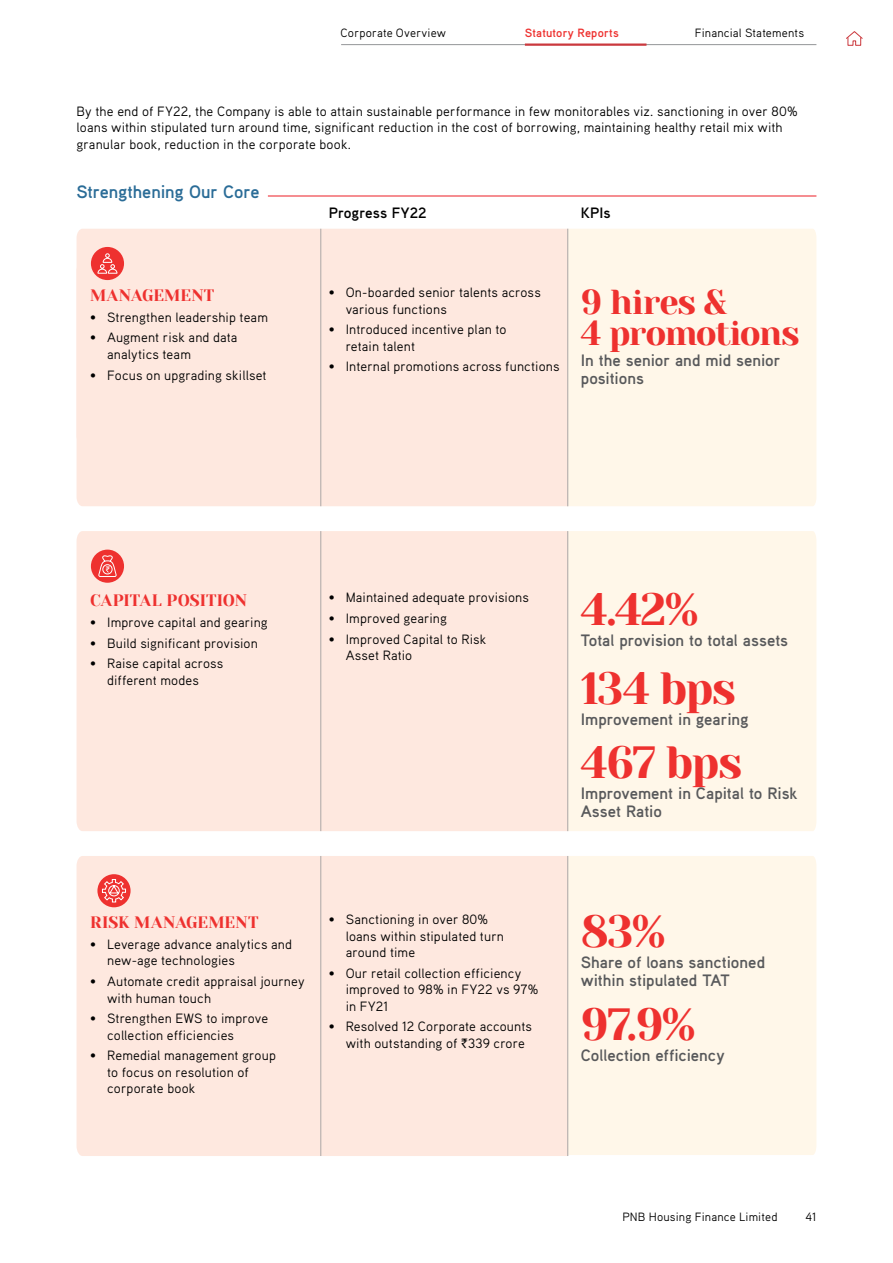
<style>
.page{position:relative;width:893px;height:1263px;background:#fff}
.page>*{position:absolute;margin:0;border:0;box-sizing:border-box;transform-origin:0 0}
.t1{font:45px "Yeseva One";letter-spacing:-.035em;color:#ee312f}
.t2{font:34.5px/31.5px "Yeseva One";letter-spacing:-.04em;color:#ee312f}
.t3{font:700 18px "Aaux Pro";letter-spacing:-.005em;color:#2a6c97}
.t4{font:700 16.5px/18px "Aaux Pro";color:#58595b}
.t5{font:16.5px "Yeseva One";letter-spacing:.005em;color:#ee312f}
.t6{font:700 15px "Aaux Pro";color:#000}
.t7{font:13.5px/16.5px "Aaux Pro";letter-spacing:.01em;color:#000}
.t8{font:12px "Aaux Pro";letter-spacing:.01em;color:#000}
.t9{font:700 12px "Aaux Pro";letter-spacing:.015em;color:#ee312f}
.s1{font-family:"Rupee"}
</style>
<div class="page">
<hr style="left:268px;top:196px;width:548px;height:1px;background:#ed1d24">
<div style="left:568px;top:229px;width:248px;height:277px;background:#fff7e9"></div>
<div style="left:77px;top:229px;width:490px;height:277px;background:#fee8df"></div>
<hr style="left:320px;top:229px;width:1px;height:277px;background:#aba7a7">
<hr style="left:567px;top:229px;width:1px;height:277px;background:#aba7a7">
<div style="left:91px;top:247px;width:33px;height:33px;background:#ee312f;border-radius:50%"></div>
<div style="left:77px;top:253px;width:243px;height:189px;background:#fee8df"></div>
<div style="left:568px;top:856px;width:248px;height:299px;background:#fff7e9"></div>
<div style="left:77px;top:856px;width:490px;height:300px;background:#fee8df"></div>
<hr style="left:320px;top:856px;width:1px;height:300px;background:#aba7a7">
<hr style="left:567px;top:856px;width:1px;height:300px;background:#aba7a7">
<svg style="left:97px;top:874px;width:34px;height:33px"></svg>
<svg style="left:102px;top:879px;width:24px;height:24px"></svg>
<div style="left:568px;top:531px;width:248px;height:300px;background:#fff7e9"></div>
<div style="left:77px;top:531px;width:490px;height:300px;background:#fee8df"></div>
<hr style="left:320px;top:531px;width:1px;height:300px;background:#aba7a7">
<hr style="left:567px;top:531px;width:1px;height:300px;background:#aba7a7">
<div style="left:91px;top:550px;width:33px;height:33px;background:#ee312f;border-radius:50%"></div>
<svg style="left:98px;top:555px;width:19px;height:22px"></svg>
<hr style="left:341px;top:44px;width:475px;height:1px;background:#939598">
<hr style="left:525px;top:44px;width:121px;height:2px;background:#cb393e">
<svg style="left:846px;top:31px;width:17px;height:15px"></svg>
<p class="t8" style="left:341px;top:26px;width:107px">Corporate Overview</p>
<p class="t9" style="left:525px;top:26px;width:95px">Statutory Reports</p>
<p class="t8" style="left:695px;top:26px;width:111px">Financial Statements</p>
<p class="t7" style="left:77px;top:102px;width:723px">By the end of FY22, the Company is able to attain sustainable performance in few monitorables viz. sanctioning in over 80% loans within stipulated turn around time, significant reduction in the cost of borrowing, maintaining healthy retail mix with granular book, reduction in the corporate book.</p>
<h3 class="t3" style="left:77px;top:180px;width:184px">Strengthening Our Core</h3>
<p class="t6" style="left:329px;top:203px;width:100px">Progress FY22</p>
<p class="t6" style="left:581px;top:203px;width:31px">KPIs</p>
<p class="t5" style="left:90px;top:283px;width:126px">MANAGEMENT</p>
<p class="t7" style="left:90px;top:308px;width:179px">• Strengthen leadership team</p>
<p class="t7" style="left:107px;top:329px;width:132px;text-indent:-17px">• Augment risk and data analytics team</p>
<p class="t7" style="left:90px;top:366px;width:178px">• Focus on upgrading skillset</p>
<p class="t7" style="left:346px;top:284px;width:197px;text-indent:-17px">• On-boarded senior talents across various functions</p>
<p class="t7" style="left:346px;top:321px;width:162px;text-indent:-17px">• Introduced incentive plan to retain talent</p>
<p class="t7" style="left:329px;top:358px;width:232px">• Internal promotions across functions</p>
<h2 class="t2" style="left:581px;top:285px;width:220px">9 hires &amp;<br>4 promotions</h2>
<p class="t4" style="left:581px;top:351px;width:201px">In the senior and mid senior positions</p>
<p class="t5" style="left:90px;top:589px;width:158px">CAPITAL POSITION</p>
<p class="t7" style="left:90px;top:614px;width:179px">• Improve capital and gearing</p>
<p class="t7" style="left:90px;top:634px;width:169px">• Build significant provision</p>
<p class="t7" style="left:90px;top:655px;width:135px;text-align:center">• Raise capital across different modes</p>
<p class="t7" style="left:329px;top:589px;width:202px">• Maintained adequate provisions</p>
<p class="t7" style="left:329px;top:610px;width:120px">• Improved gearing</p>
<p class="t7" style="left:346px;top:630px;width:142px;text-indent:-17px">• Improved Capital to Risk<br>Asset Ratio</p>
<p class="t5" style="left:90px;top:910px;width:170px">RISK MANAGEMENT</p>
<p class="t7" style="left:107px;top:935px;width:186px;text-indent:-17px">• Leverage advance analytics and new-age technologies</p>
<p class="t7" style="left:107px;top:973px;width:199px;text-indent:-17px">• Automate credit appraisal journey with human touch</p>
<p class="t7" style="left:107px;top:1010px;width:162px;text-indent:-17px">• Strengthen EWS to improve collection efficiencies</p>
<p class="t7" style="left:107px;top:1047px;width:170px;text-indent:-17px">• Remedial management group to focus on resolution of corporate book</p>
<p class="t7" style="left:346px;top:911px;width:160px;text-indent:-17px">• Sanctioning in over 80% loans within stipulated turn around time</p>
<p class="t7" style="left:346px;top:964px;width:194px;text-indent:-17px">• Our retail collection efficiency improved to 98% in FY22 vs 97% in FY21</p>
<p class="t7" style="left:346px;top:1018px;width:188px;text-indent:-17px">• Resolved 12 Corporate accounts with outstanding of <span class="s1">`</span>339 crore</p>
<h1 class="t1" style="left:581px;top:576px;width:119px">4.42%</h1>
<p class="t4" style="left:581px;top:630px;width:209px">Total provision to total assets</p>
<h1 class="t1" style="left:581px;top:655px;width:157px">134 bps</h1>
<p class="t4" style="left:581px;top:709px;width:169px">Improvement in gearing</p>
<h1 class="t1" style="left:581px;top:729px;width:163px">467 bps</h1>
<p class="t4" style="left:581px;top:784px;width:218px">Improvement in Capital to Risk<br>Asset Ratio</p>
<h1 class="t1" style="left:581px;top:899px;width:86px">83%</h1>
<p class="t4" style="left:581px;top:953px;width:186px">Share of loans sanctioned within stipulated TAT</p>
<h1 class="t1" style="left:581px;top:992px;width:116px">97.9%</h1>
<p class="t4" style="left:581px;top:1046px;width:145px">Collection efficiency</p>
<p class="t8" style="left:622px;top:1209px;width:157px">PNB Housing Finance Limited</p>
<p class="t8" style="left:806px;top:1209px;width:12px">41</p>
</div>
